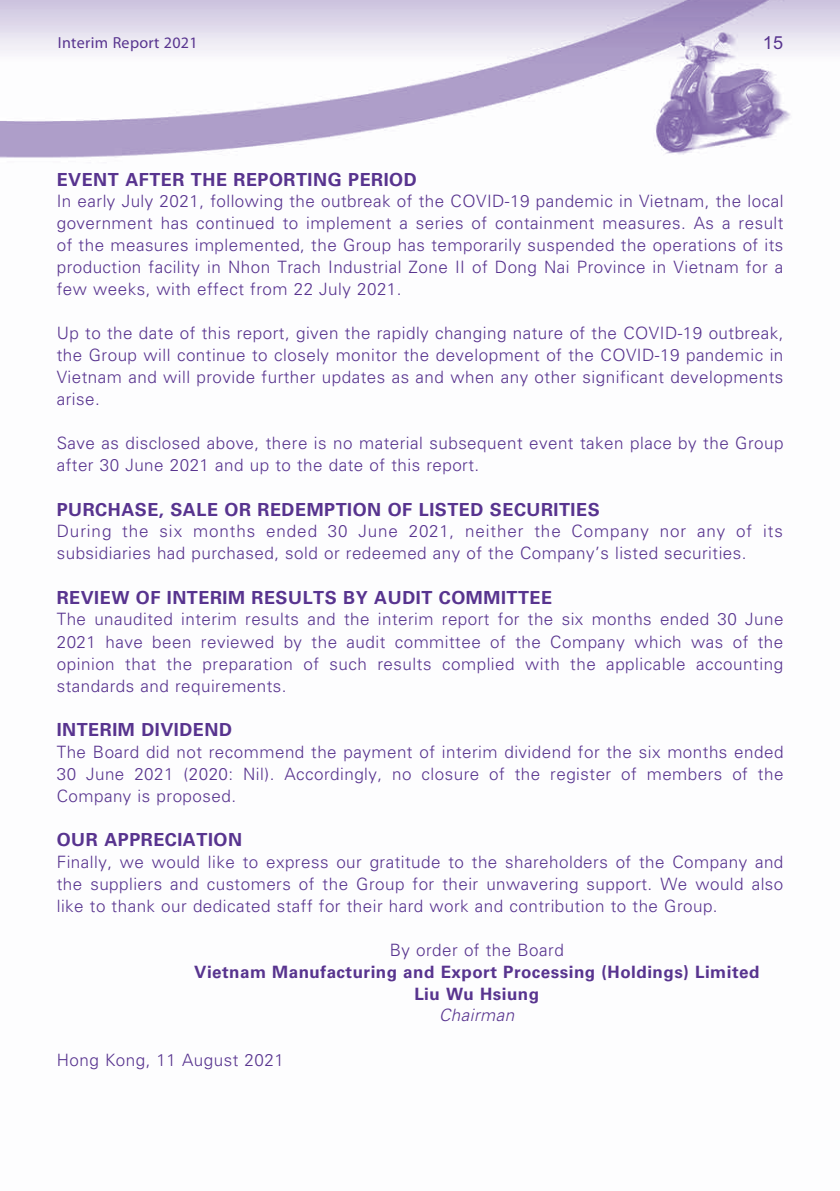
<style>
.page{position:relative;width:840px;height:1191px;background:#fff}
.page>*{position:absolute;margin:0;border:0;box-sizing:border-box;transform-origin:0 0}
.t1{font:700 18px "Univers LT Std";letter-spacing:.03em;color:#58348f}
.t2{font:700 18px "M Hei HK";color:#58348f}
.t3{font:300 17px/22px "Univers LT Std";letter-spacing:.03em;color:#58348f;text-align:justify}
.t4{font:700 17px/22px "Univers LT Std";letter-spacing:.03em;color:#58348f;text-align:center}
.t5{font:italic 300 17px "Univers LT Std";letter-spacing:.03em;color:#58348f}
.t6{font:16px "Myriad Pro";letter-spacing:.02em;color:#58348f}
</style>
<div class="page">
<img style="left:0;top:0;width:839px;height:158px">
<p class="t6" style="left:58px;top:33px;width:141px">Interim Report 2021</p>
<p class="t2" style="left:762px;top:29px;width:22px">15</p>
<p class="t1" style="left:57px;top:169px;width:361px">EVENT AFTER THE REPORTING PERIOD</p>
<p class="t3" style="left:57px;top:190px;width:727px">In early July 2021, following the outbreak of the COVID-19 pandemic in Vietnam, the local government has continued to implement a series of containment measures. As a result of the measures implemented, the Group has temporarily suspended the operations of its production facility in Nhon Trach Industrial Zone II of Dong Nai Province in Vietnam for a few weeks, with effect from 22 July 2021.</p>
<p class="t3" style="left:57px;top:322px;width:727px">Up to the date of this report, given the rapidly changing nature of the COVID-19 outbreak, the Group will continue to closely monitor the development of the COVID-19 pandemic in Vietnam and will provide further updates as and when any other significant developments arise.</p>
<p class="t3" style="left:57px;top:432px;width:727px">Save as disclosed above, there is no material subsequent event taken place by the Group after 30 June 2021 and up to the date of this report.</p>
<p class="t1" style="left:57px;top:499px;width:544px">PURCHASE, SALE OR REDEMPTION OF LISTED SECURITIES</p>
<p class="t3" style="left:57px;top:520px;width:727px">During the six months ended 30 June 2021, neither the Company nor any of its subsidiaries had purchased, sold or redeemed any of the Company’s listed securities.</p>
<p class="t1" style="left:57px;top:587px;width:496px">REVIEW OF INTERIM RESULTS BY AUDIT COMMITTEE</p>
<p class="t3" style="left:57px;top:608px;width:727px">The unaudited interim results and the interim report for the six months ended 30 June 2021 have been reviewed by the audit committee of the Company which was of the opinion that the preparation of such results complied with the applicable accounting standards and requirements.</p>
<p class="t1" style="left:57px;top:719px;width:177px">INTERIM DIVIDEND</p>
<p class="t3" style="left:57px;top:740px;width:727px">The Board did not recommend the payment of interim dividend for the six months ended 30 June 2021 (2020: Nil). Accordingly, no closure of the register of members of the Company is proposed.</p>
<p class="t1" style="left:57px;top:829px;width:187px">OUR APPRECIATION</p>
<p class="t3" style="left:57px;top:850px;width:727px">Finally, we would like to express our gratitude to the shareholders of the Company and the suppliers and customers of the Group for their unwavering support. We would also like to thank our dedicated staff for their hard work and contribution to the Group.</p>
<p class="t3" style="left:389px;top:938px;width:175px">By order of the Board</p>
<p class="t4" style="left:194px;top:960px;width:566px">Vietnam Manufacturing and Export Processing (Holdings) Limited<br>Liu Wu Hsiung</p>
<p class="t5" style="left:439px;top:1004px;width:77px">Chairman</p>
<p class="t3" style="left:57px;top:1048px;width:228px">Hong Kong, 11 August 2021</p>
</div>
